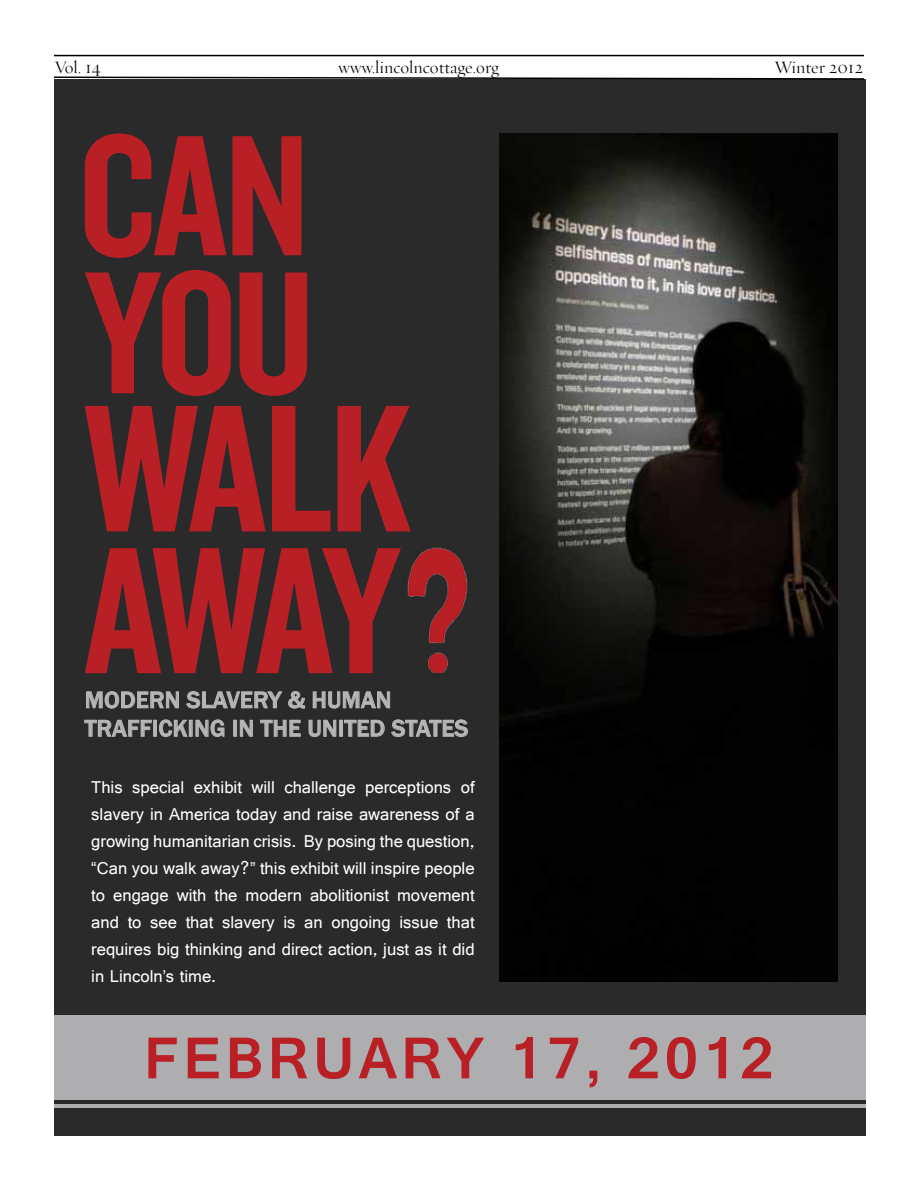
<style>
.page{position:relative;width:918px;height:1188px;background:#fff}
.page>*{position:absolute;margin:0;border:0;box-sizing:border-box;transform-origin:0 0}
.t1{font:700 61.5px "Gautami";letter-spacing:.07em;color:#b82025}
.t2{font:500 24px/28.5px "Franklin Gothic";letter-spacing:.01em;color:#b7b6b5}
.t3{font:18px/27px "Gautami";color:#fffffe;text-align:justify}
.t4{font:18px "Requiem Fine";color:#000}
</style>
<div class="page">
<div style="left:54px;top:79px;width:811px;height:1057px;background:#2a2a2b"></div>
<svg style="left:86px;top:691px;width:93px;height:18px"></svg>
<svg style="left:186px;top:691px;width:119px;height:18px"></svg>
<svg style="left:312px;top:691px;width:78px;height:18px"></svg>
<svg style="left:84px;top:719px;width:68px;height:18px"></svg>
<div style="left:153px;top:720px;width:4px;height:17px;border:1px solid #b7b5b5"></div>
<svg style="left:159px;top:719px;width:29px;height:18px"></svg>
<div style="left:189px;top:720px;width:4px;height:17px;border:1px solid #b7b5b5"></div>
<svg style="left:195px;top:719px;width:30px;height:18px"></svg>
<div style="left:233px;top:720px;width:4px;height:17px;border:1px solid #b7b5b5"></div>
<svg style="left:240px;top:720px;width:13px;height:17px"></svg>
<svg style="left:260px;top:720px;width:41px;height:17px"></svg>
<svg style="left:308px;top:720px;width:29px;height:17px"></svg>
<div style="left:339px;top:720px;width:4px;height:17px;border:1px solid #b7b5b5"></div>
<svg style="left:344px;top:720px;width:41px;height:17px"></svg>
<svg style="left:391px;top:719px;width:77px;height:18px"></svg>
<svg style="left:85px;top:548px;width:316px;height:125px"></svg>
<svg style="left:85px;top:406px;width:181px;height:125px"></svg>
<svg style="left:272px;top:406px;width:58px;height:125px"></svg>
<svg style="left:338px;top:406px;width:73px;height:125px"></svg>
<svg style="left:85px;top:133px;width:141px;height:125px"></svg>
<svg style="left:232px;top:136px;width:70px;height:119px"></svg>
<svg style="left:85px;top:270px;width:146px;height:126px"></svg>
<svg style="left:240px;top:272px;width:67px;height:124px"></svg>
<img style="left:407px;top:547px;width:61px;height:125px">
<div style="left:54px;top:1015px;width:811px;height:84px;background:#aeadaf"></div>
<hr style="left:54px;top:1105px;width:811px;height:3px;background:#aeadaf">
<hr style="left:54px;top:55px;width:810px;height:1px;background:#000">
<svg style="left:54px;top:76px;width:812px;height:4px"></svg>
<img style="left:499px;top:133px;width:338px;height:849px">
<p class="t4" style="left:54px;top:55px;width:48px">Vol. 14</p>
<p class="t4" style="left:338px;top:55px;width:162px">www.lincolncottage.org</p>
<p class="t4" style="left:774px;top:55px;width:90px">Winter 2012</p>
<h2 class="t2" style="left:85px;top:686px;width:385px">MODERN SLAVERY &amp; HUMAN<br>TRAFFICKING IN THE UNITED STATES</h2>
<p class="t3" style="left:91px;top:773px;width:385px">This special exhibit will challenge perceptions of slavery in America today and raise awareness of a growing humanitarian crisis. By posing the question, “Can you walk away?” this exhibit will inspire people to engage with the modern abolitionist movement and to see that slavery is an ongoing issue that requires big thinking and direct action, just as it did in Lincoln’s time.</p>
<h1 class="t1" style="left:144px;top:1021px;width:631px">FEBRUARY 17, 2012</h1>
</div>
